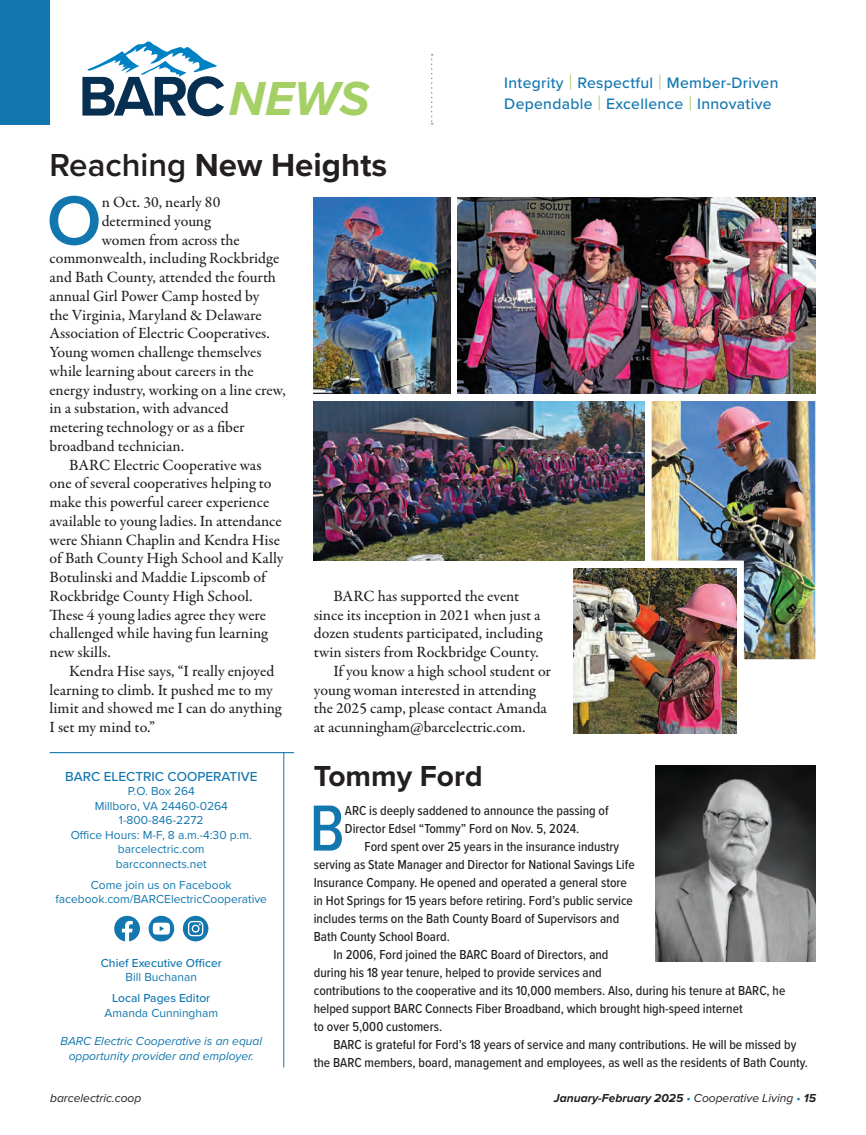
<style>
.page{position:relative;width:866px;height:1135px;background:#fff}
.page>*{position:absolute;margin:0;border:0;box-sizing:border-box;transform-origin:0 0}
.t1{font:600 72px "Proxima Nova";color:#1277af}
.t2{font:500 67.5px "Proxima Nova Cond";color:#1277af}
.t3{font:italic 700 49.5px "Proxima Nova";color:#a5d065}
.t4{font:700 33px "Proxima Nova";color:#231f20}
.t5{font:700 30px "Proxima Nova";color:#231f20}
.t6{font:500 15.75px "Garamond Premr Pro";color:#231f20}
.t7{font:500 15.6px/20.9px "Proxima Nova";letter-spacing:.02em;color:#1277af}
.t8{font:500 13.5px/18px "Proxima Nova Cond";color:#231f20}
.t9{font:500 13.5px "Proxima Nova";color:#1277af}
.t10{font:12px/14.4px "Proxima Nova";color:#1277af;text-align:center}
.t11{font:italic 12px/14.4px "Proxima Nova";color:#1277af;text-align:center}
.t12{font:italic 700 12px "Proxima Nova";color:#231f20}
.t13{font:500 12px "Proxima Nova";color:#1277af}
.t14{font:italic 12px "Proxima Nova";color:#231f20}
.s1{font-weight:300;font-size:20.85px;color:#a5d065}
.s2{font-weight:600}
.s3{font-weight:400;color:#1277af}
.s4{font-weight:400}
</style>
<div class="page">
<svg style="left:431px;top:54px;width:1px;height:70px"></svg>
<div style="left:0;top:0;width:50px;height:124px;background:#1277af"></div>
<svg style="left:82px;top:41px;width:142px;height:75px"></svg>
<hr style="left:283px;top:751px;width:1px;height:316px;background:#1277af">
<hr style="left:50px;top:751px;width:244px;height:2px;background:#1277af">
<img style="left:314px;top:197px;width:136px;height:196px">
<img style="left:457px;top:197px;width:358px;height:196px">
<img style="left:651px;top:401px;width:164px;height:258px">
<img style="left:573px;top:568px;width:163px;height:165px">
<img style="left:314px;top:401px;width:330px;height:159px">
<svg style="left:114px;top:915px;width:26px;height:26px"></svg>
<svg style="left:148px;top:915px;width:26px;height:26px"></svg>
<svg style="left:183px;top:915px;width:25px;height:26px"></svg>
<img style="left:655px;top:765px;width:160px;height:196px">
<h3 class="t3" style="left:229px;top:62px;width:142px">NEWS</h3>
<p class="t7" style="left:504px;top:71px;width:275px">Integrity <span class="s1">|</span> Respectful <span class="s1">|</span> Member-Driven<br>Dependable <span class="s1">|</span> Excellence <span class="s1">|</span> Innovative</p>
<h3 class="t4" style="left:50px;top:140px;width:339px"><span class="s2">Reaching</span> New Heights</h3>
<h1 class="t1" style="left:47px;top:167px;width:57px">O</h1>
<p class="t6" style="left:102px;top:192px;width:120px">n Oct. 30, nearly 80</p>
<p class="t6" style="left:102px;top:211px;width:110px">determined young</p>
<p class="t6" style="left:102px;top:230px;width:139px">women from across the</p>
<p class="t6" style="left:50px;top:249px;width:231px">commonwealth, including Rockbridge</p>
<p class="t6" style="left:50px;top:267px;width:228px">and Bath County, attended the fourth</p>
<p class="t6" style="left:50px;top:286px;width:211px">annual Girl Power Camp hosted by</p>
<p class="t6" style="left:50px;top:305px;width:214px">the Virginia, Maryland &amp; Delaware</p>
<p class="t6" style="left:50px;top:324px;width:222px">Association of Electric Cooperatives.</p>
<p class="t6" style="left:50px;top:342px;width:213px">Young women challenge themselves</p>
<p class="t6" style="left:50px;top:361px;width:206px">while learning about careers in the</p>
<p class="t6" style="left:50px;top:380px;width:237px">energy industry, working on a line crew,</p>
<p class="t6" style="left:50px;top:399px;width:181px">in a substation, with advanced</p>
<p class="t6" style="left:50px;top:417px;width:196px">metering technology or as a fiber</p>
<p class="t6" style="left:50px;top:436px;width:136px">broadband technician.</p>
<p class="t6" style="left:69px;top:455px;width:194px">BARC Electric Cooperative was</p>
<p class="t6" style="left:50px;top:474px;width:223px">one of several cooperatives helping to</p>
<p class="t6" style="left:50px;top:492px;width:221px">make this powerful career experience</p>
<p class="t6" style="left:50px;top:511px;width:234px">available to young ladies. In attendance</p>
<p class="t6" style="left:50px;top:530px;width:232px">were Shiann Chaplin and Kendra Hise</p>
<p class="t6" style="left:50px;top:548px;width:235px">of Bath County High School and Kally</p>
<p class="t6" style="left:50px;top:567px;width:218px">Botulinski and Maddie Lipscomb of</p>
<p class="t6" style="left:50px;top:586px;width:204px">Rockbridge County High School.</p>
<p class="t6" style="left:50px;top:605px;width:218px">These 4 young ladies agree they were</p>
<p class="t6" style="left:50px;top:623px;width:220px">challenged while having fun learning</p>
<p class="t6" style="left:50px;top:642px;width:63px">new skills.</p>
<p class="t6" style="left:69px;top:661px;width:207px">Kendra Hise says, “I really enjoyed</p>
<p class="t6" style="left:50px;top:680px;width:225px">learning to climb. It pushed me to my</p>
<p class="t6" style="left:50px;top:698px;width:233px">limit and showed me I can do anything</p>
<p class="t6" style="left:50px;top:717px;width:107px">I set my mind to.”</p>
<p class="t6" style="left:333px;top:586px;width:187px">BARC has supported the event</p>
<p class="t6" style="left:314px;top:605px;width:228px">since its inception in 2021 when just a</p>
<p class="t6" style="left:314px;top:623px;width:230px">dozen students participated, including</p>
<p class="t6" style="left:314px;top:642px;width:226px">twin sisters from Rockbridge County.</p>
<p class="t6" style="left:333px;top:661px;width:219px">If you know a high school student or</p>
<p class="t6" style="left:314px;top:680px;width:223px">young woman interested in attending</p>
<p class="t6" style="left:314px;top:698px;width:234px">the 2025 camp, please contact Amanda</p>
<p class="t6" style="left:314px;top:717px;width:213px">at acunningham@barcelectric.com.</p>
<p class="t9" style="left:65px;top:766px;width:194px">BARC ELECTRIC COOPERATIVE</p>
<p class="t10" style="left:71px;top:783px;width:182px">P.O. Box 264<br>Millboro, VA 24460-0264<br>1-800-846-2272<br>Office Hours: M-F, 8 a.m.-4:30 p.m. barcelectric.com<br>barcconnects.net</p>
<p class="t10" style="left:55px;top:876px;width:213px">Come join us on Facebook facebook.com/BARCElectricCooperative</p>
<p class="t13" style="left:101px;top:953px;width:122px">Chief Executive Officer</p>
<p class="t10" style="left:125px;top:968px;width:73px">Bill Buchanan</p>
<p class="t13" style="left:112px;top:988px;width:99px">Local Pages Editor</p>
<p class="t10" style="left:104px;top:1004px;width:115px">Amanda Cunningham</p>
<p class="t11" style="left:60px;top:1033px;width:203px">BARC Electric Cooperative is an equal opportunity provider and employer.</p>
<h3 class="t5" style="left:314px;top:753px;width:170px">Tommy Ford</h3>
<h2 class="t2" style="left:309px;top:778px;width:37px">B</h2>
<p class="t8" style="left:345px;top:800px;width:265px">ARC is deeply saddened to announce the passing of<br>Director Edsel “Tommy” Ford on Nov. 5, 2024.</p>
<p class="t8" style="left:364px;top:836px;width:256px">Ford spent over 25 years in the insurance industry</p>
<p class="t8" style="left:314px;top:854px;width:322px">serving as State Manager and Director for National Savings Life</p>
<p class="t8" style="left:314px;top:872px;width:314px">Insurance Company. He opened and operated a general store</p>
<p class="t8" style="left:314px;top:890px;width:320px">in Hot Springs for 15 years before retiring. Ford’s public service</p>
<p class="t8" style="left:314px;top:908px;width:307px">includes terms on the Bath County Board of Supervisors and</p>
<p class="t8" style="left:314px;top:926px;width:137px">Bath County School Board.</p>
<p class="t8" style="left:333px;top:944px;width:276px">In 2006, Ford joined the BARC Board of Directors, and</p>
<p class="t8" style="left:314px;top:962px;width:289px">during his 18 year tenure, helped to provide services and</p>
<p class="t8" style="left:314px;top:980px;width:473px">contributions to the cooperative and its 10,000 members. Also, during his tenure at BARC, he</p>
<p class="t8" style="left:314px;top:998px;width:430px">helped support BARC Connects Fiber Broadband, which brought high-speed internet</p>
<p class="t8" style="left:314px;top:1016px;width:130px">to over 5,000 customers.</p>
<p class="t8" style="left:333px;top:1034px;width:464px">BARC is grateful for Ford’s 18 years of service and many contributions. He will be missed by</p>
<p class="t8" style="left:314px;top:1052px;width:495px">the BARC members, board, management and employees, as well as the residents of Bath County.</p>
<p class="t14" style="left:50px;top:1088px;width:93px">barcelectric.coop</p>
<p class="t12" style="left:553px;top:1088px;width:263px">January-February 2025 <span class="s3">•</span> <span class="s4">Cooperative Living</span> <span class="s3">•</span> 15</p>
</div>
